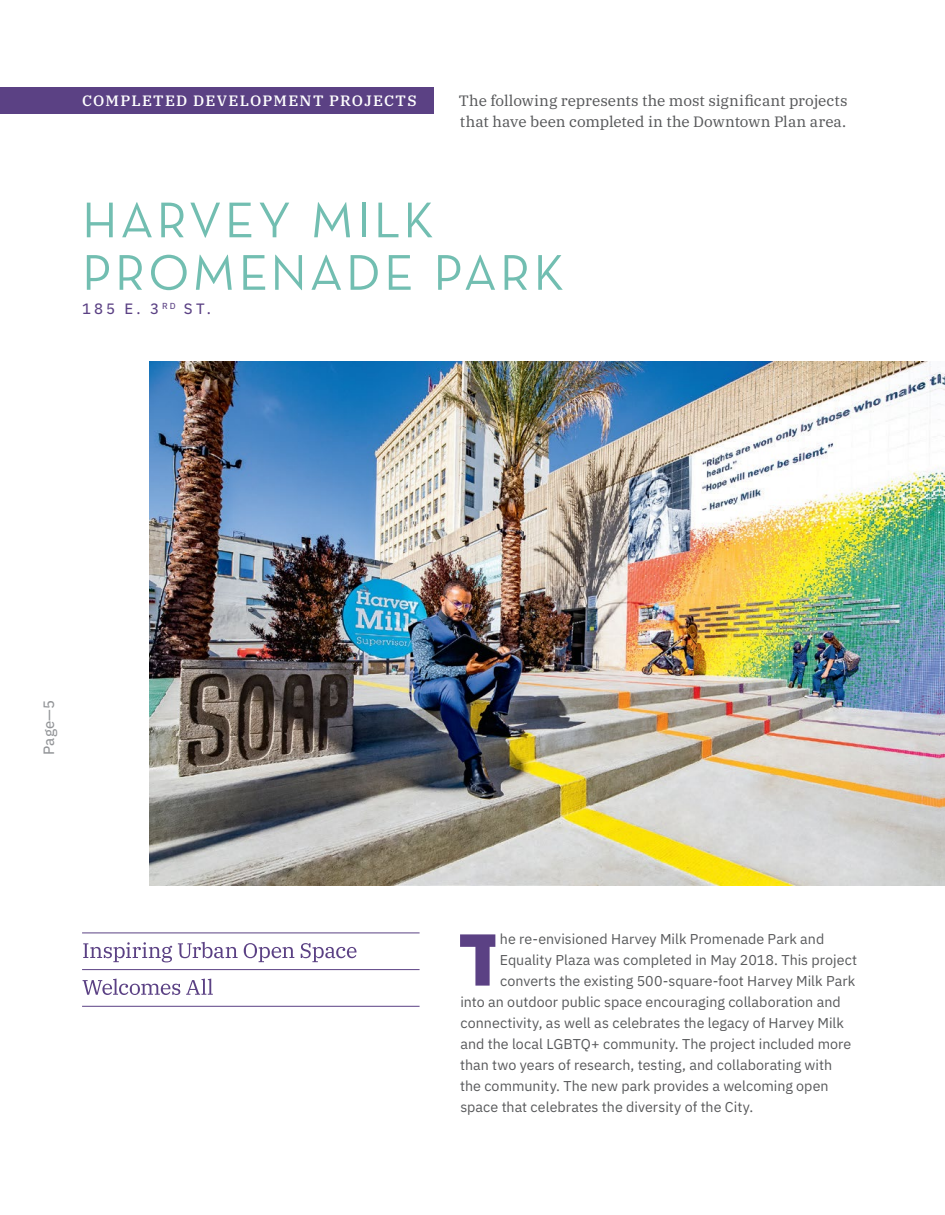
<style>
.page{position:relative;width:945px;height:1215px;background:#fff}
.page>*{position:absolute;margin:0;border:0;box-sizing:border-box;transform-origin:0 0}
.t1{font:51px/52.5px "Neutra Text Book Alt";letter-spacing:.055em;color:#72beb1}
.t2{font:15px/21px "IBM Plex Serif";color:#58595b}
.t3{font:500 15px "IBM Plex Serif";letter-spacing:.08em;color:#fff}
.t4{font:15px "IBM Plex Sans Text";color:#5b4184}
.t5{font:15px "IBM Plex Sans Text";color:#939598}
.t6{font:14.25px "IBM Plex Sans";letter-spacing:.005em;color:#58595b}
</style>
<div class="page">
<img style="left:150px;top:362px;width:795px;height:524px">
<svg style="left:83px;top:979px;width:130px;height:16px"></svg>
<svg style="left:83px;top:942px;width:274px;height:20px"></svg>
<hr style="left:82px;top:933px;width:338px;height:1px;background:#5b4184">
<hr style="left:82px;top:969px;width:338px;height:1px;background:#5b4184">
<hr style="left:82px;top:1006px;width:338px;height:1px;background:#5b4184">
<div style="left:0;top:87px;width:434px;height:27px;background:#5b4184"></div>
<svg style="left:460px;top:934px;width:35px;height:52px"></svg>
<p class="t3" style="left:82px;top:89px;width:336px">COMPLETED DEVELOPMENT PROJECTS</p>
<p class="t2" style="left:459px;top:89px;width:390px">The following represents the most significant projects that have been completed in the Downtown Plan area.</p>
<h1 class="t1" style="left:82px;top:193px;width:484px">HARVEY MILK<br>PROMENADE PARK</h1>
<p class="t4" style="left:82px;top:297px;width:130px">185 E. 3 <sup>RD</sup> ST.</p>
<p class="t5" style="left:37px;top:755px;width:56px;rotate:-90deg">Page—5</p>
<p class="t6" style="left:500px;top:928px;width:326px">he re-envisioned Harvey Milk Promenade Park and</p>
<p class="t6" style="left:500px;top:949px;width:359px">Equality Plaza was completed in May 2018. This project</p>
<p class="t6" style="left:500px;top:970px;width:357px">converts the existing 500-square-foot Harvey Milk Park</p>
<p class="t6" style="left:460px;top:991px;width:382px">into an outdoor public space encouraging collaboration and</p>
<p class="t6" style="left:461px;top:1012px;width:385px">connectivity, as well as celebrates the legacy of Harvey Milk</p>
<p class="t6" style="left:460px;top:1033px;width:393px">and the local LGBTQ+ community. The project included more</p>
<p class="t6" style="left:460px;top:1054px;width:374px">than two years of research, testing, and collaborating with</p>
<p class="t6" style="left:460px;top:1075px;width:370px">the community. The new park provides a welcoming open</p>
<p class="t6" style="left:460px;top:1096px;width:294px">space that celebrates the diversity of the City.</p>
</div>
